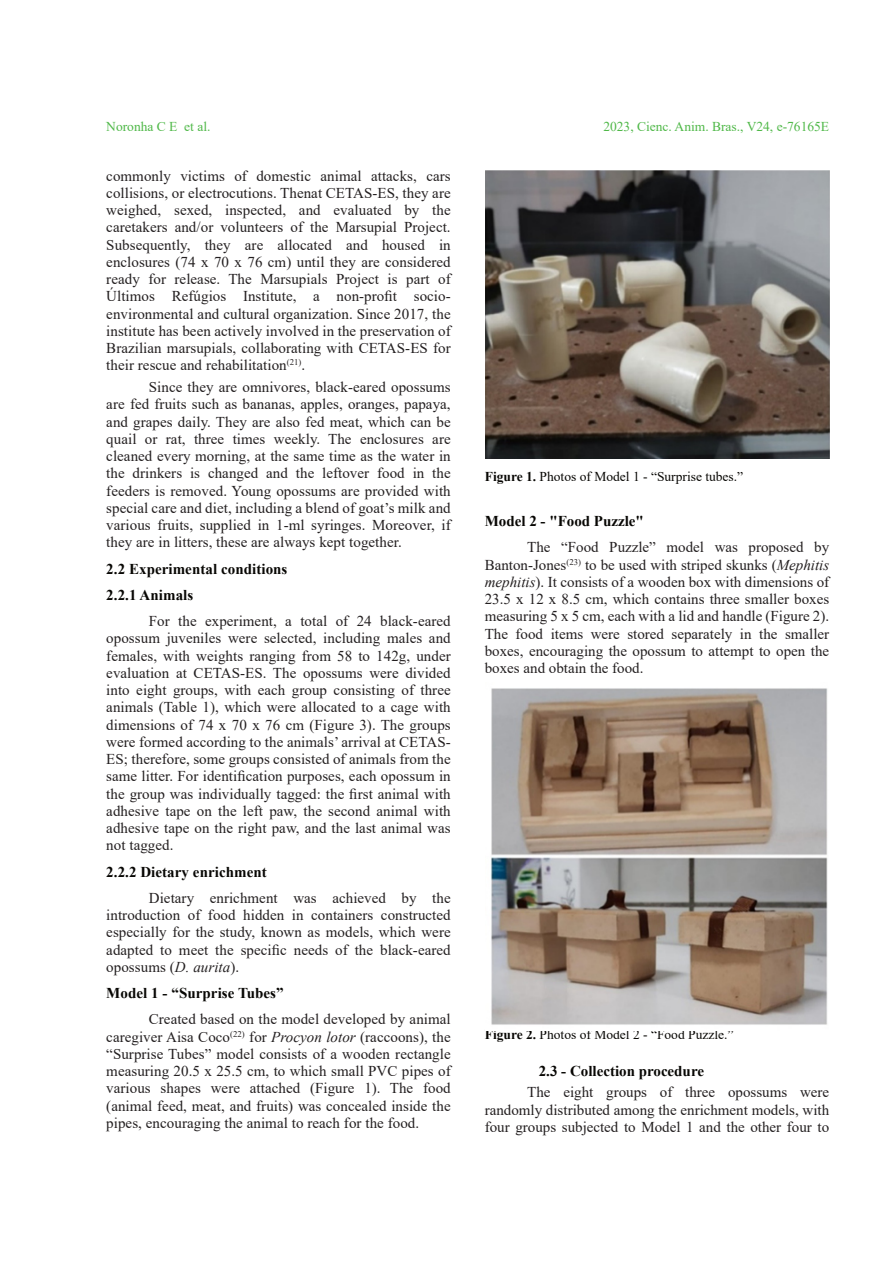
<style>
.page{position:relative;width:893px;height:1263px;background:#fff}
.page>*{position:absolute;margin:0;border:0;box-sizing:border-box;transform-origin:0 0}
.t1{font:15px/17.2px "Times New Roman";letter-spacing:.005em;color:#231f20;text-align:justify}
.t2{font:700 15px/26.2px "Times New Roman";letter-spacing:.005em;color:#080704}
.t3{font:13.5px "Times New Roman";color:#080704}
.t4{font:13.5px "Times New Roman";color:#4fb848}
.s1{font-style:italic}
.s2{font-weight:700}
</style>
<div class="page">
<img style="left:486px;top:170px;width:343px;height:288px">
<img style="left:490px;top:688px;width:338px;height:337px">
<p class="t4" style="left:106px;top:122px;width:106px">Noronha C E et al.</p>
<p class="t4" style="left:603px;top:122px;width:227px">2023, Cienc. Anim. Bras., V24, e-76165E</p>
<p class="t1" style="left:106px;top:168px;width:346px">commonly victims of domestic animal attacks, cars collisions, or electrocutions. Thenat CETAS-ES, they are weighed, sexed, inspected, and evaluated by the caretakers and/or volunteers of the Marsupial Project.<br>Subsequently, they are allocated and housed in enclosures (74 x 70 x 76 cm) until they are considered ready for release. The Marsupials Project is part of Últimos Refúgios Institute, a non-profit socio&shy;environmental and cultural organization. Since 2017, the institute has been actively involved in the preservation of Brazilian marsupials, collaborating with CETAS-ES for their rescue and rehabilitation<sup>(21)</sup>.</p>
<p class="t1" style="left:106px;top:380px;width:346px;text-indent:43px">Since they are omnivores, black-eared opossums are fed fruits such as bananas, apples, oranges, papaya, and grapes daily. They are also fed meat, which can be quail or rat, three times weekly. The enclosures are cleaned every morning, at the same time as the water in the drinkers is changed and the leftover food in the feeders is removed. Young opossums are provided with special care and diet, including a blend of goat’s milk and various fruits, supplied in 1-ml syringes. Moreover, if they are in litters, these are always kept together.</p>
<p class="t2" style="left:106px;top:557px;width:183px">2.2 Experimental conditions<br>2.2.1 Animals</p>
<p class="t1" style="left:106px;top:614px;width:346px;text-indent:43px">For the experiment, a total of 24 black-eared opossum juveniles were selected, including males and females, with weights ranging from 58 to 142g, under evaluation at CETAS-ES. The opossums were divided into eight groups, with each group consisting of three animals (Table 1), which were allocated to a cage with dimensions of 74 x 70 x 76 cm (Figure 3). The groups were formed according to the animals’ arrival at CETAS-ES; therefore, some groups consisted of animals from the same litter. For identification purposes, each opossum in the group was individually tagged: the first animal with adhesive tape on the left paw, the second animal with adhesive tape on the right paw, and the last animal was not tagged.</p>
<p class="t2" style="left:106px;top:860px;width:162px">2.2.2 Dietary enrichment</p>
<p class="t1" style="left:106px;top:891px;width:346px;text-indent:43px">Dietary enrichment was achieved by the introduction of food hidden in containers constructed especially for the study, known as models, which were adapted to meet the specific needs of the black-eared opossums (<span class="s1">D. aurita</span>).</p>
<p class="t2" style="left:106px;top:981px;width:179px">Model 1 - “Surprise Tubes”</p>
<p class="t1" style="left:106px;top:1012px;width:346px;text-indent:43px">Created based on the model developed by animal caregiver Aisa Coco<sup>(22)</sup> for <span class="s1">Procyon lotor</span> (raccoons), the “Surprise Tubes” model consists of a wooden rectangle measuring 20.5 x 25.5 cm, to which small PVC pipes of various shapes were attached (Figure 1). The food (animal feed, meat, and fruits) was concealed inside the pipes, encouraging the animal to reach for the food.</p>
<p class="t3" style="left:485px;top:472px;width:260px"><span class="s2">Figure 1.</span> Photos of Model 1 - “Surprise tubes.”</p>
<p class="t2" style="left:485px;top:510px;width:161px">Model 2 - "Food Puzzle"</p>
<p class="t1" style="left:485px;top:540px;width:346px;text-indent:43px">The “Food Puzzle” model was proposed by Banton-Jones<sup>(23)</sup> to be used with striped skunks (<span class="s1">Mephitis mephitis</span>). It consists of a wooden box with dimensions of 23.5 x 12 x 8.5 cm, which contains three smaller boxes measuring 5 x 5 cm, each with a lid and handle (Figure 2).<br>The food items were stored separately in the smaller boxes, encouraging the opossum to attempt to open the boxes and obtain the food.</p>
<p class="t3" style="left:485px;top:1030px;width:250px"><span class="s2">Figure 2.</span> Photos of Model 2 - “Food Puzzle.”</p>
<p class="t2" style="left:539px;top:1059px;width:167px">2.3 - Collection procedure</p>
<p class="t1" style="left:485px;top:1085px;width:346px;text-indent:43px">The eight groups of three opossums were randomly distributed among the enrichment models, with four groups subjected to Model 1 and the other four to</p>
</div>
